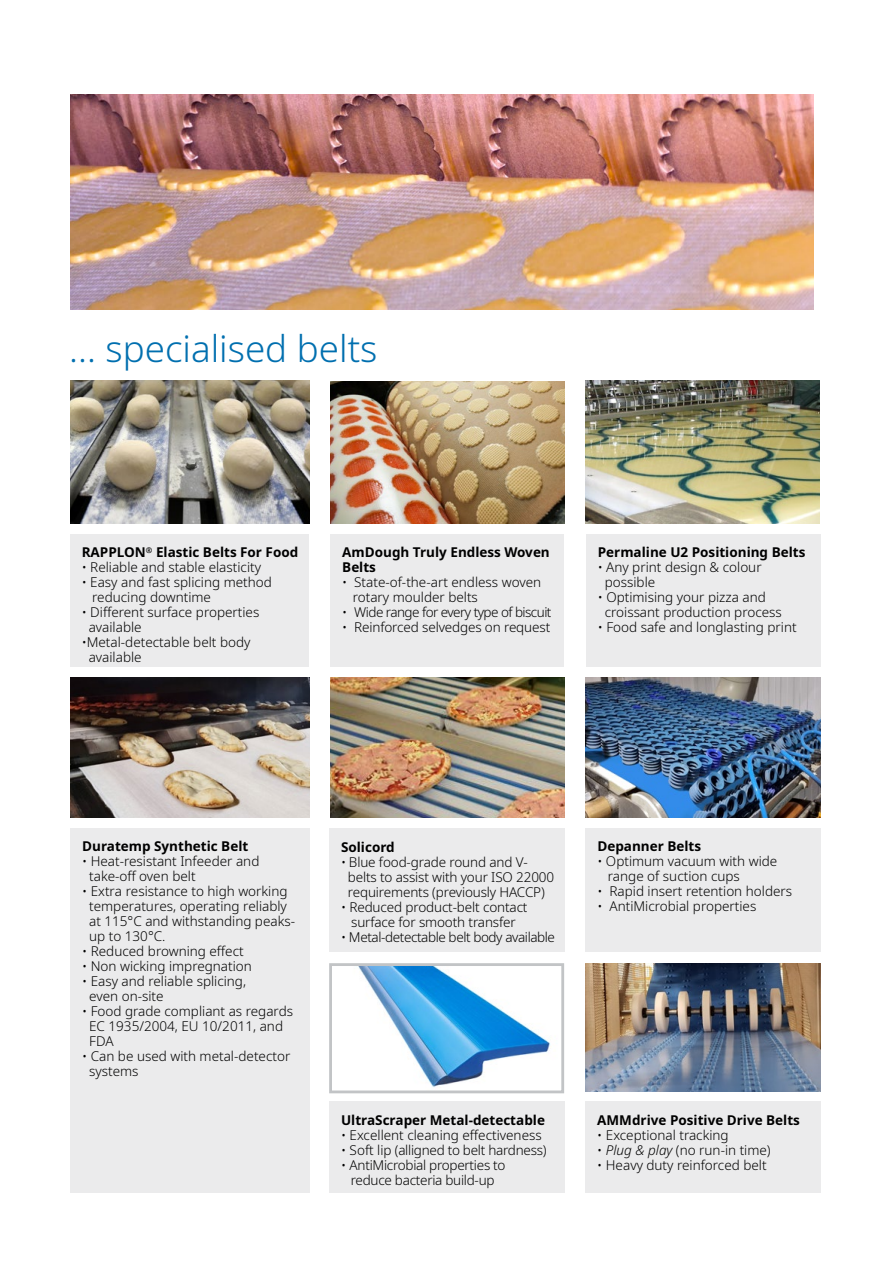
<style>
.page{position:relative;width:893px;height:1263px;background:#fff}
.page>*{position:absolute;margin:0;border:0;box-sizing:border-box;transform-origin:0 0}
.t1{font:300 36.75px "Noto Sans";color:#006faf}
.t2{font:300 13.5px/15px "Noto Sans";color:#000}
.t3{font:700 13.5px/15px "Noto Sans";color:#000}
.t4{font:300 13.5px/15px "Noto Sans";letter-spacing:-.02em;color:#000;text-align:center}
.t5{font:300 13.5px "Noto Sans";letter-spacing:-.03em;color:#000}
.t6{font:300 13.5px "Noto Sans";letter-spacing:-.04em;color:#000}
.s1{font-style:italic}
</style>
<div class="page">
<div style="left:330px;top:534px;width:234px;height:132px;background:#ebebec"></div>
<div style="left:70px;top:828px;width:239px;height:365px;background:#ebebec"></div>
<div style="left:586px;top:534px;width:235px;height:132px;background:#ebebec"></div>
<div style="left:329px;top:828px;width:235px;height:123px;background:#ebebec"></div>
<div style="left:585px;top:828px;width:236px;height:123px;background:#ebebec"></div>
<img style="left:330px;top:382px;width:234px;height:141px">
<img style="left:70px;top:677px;width:239px;height:141px">
<img style="left:585px;top:381px;width:235px;height:142px">
<img style="left:330px;top:677px;width:234px;height:141px">
<img style="left:586px;top:677px;width:235px;height:141px">
<img style="left:70px;top:95px;width:743px;height:214px">
<div style="left:585px;top:1101px;width:236px;height:91px;background:#ebebec"></div>
<div style="left:329px;top:1101px;width:235px;height:92px;background:#ebebec"></div>
<img style="left:585px;top:963px;width:236px;height:129px">
<img style="left:358px;top:967px;width:193px;height:120px">
<div style="left:329px;top:963px;width:235px;height:130px;border:3px solid #c2c4c6"></div>
<div style="left:70px;top:534px;width:238px;height:132px;background:#ebebec"></div>
<img style="left:70px;top:381px;width:239px;height:142px">
<h1 class="t1" style="left:69px;top:323px;width:310px">... specialised belts</h1>
<p class="t3" style="left:82px;top:545px;width:218px">RAPPLON<sup>®</sup> Elastic Belts For Food</p>
<p class="t2" style="left:82px;top:560px;width:181px">• Reliable and stable elasticity</p>
<p class="t2" style="left:92px;top:575px;width:181px;text-indent:-11px">• Easy and fast splicing method reducing downtime</p>
<p class="t2" style="left:89px;top:605px;width:172px;text-indent:-7px">• Different surface properties available</p>
<p class="t2" style="left:89px;top:635px;width:163px;text-indent:-7px">•Metal-detectable belt body available</p>
<p class="t3" style="left:342px;top:545px;width:209px">AmDough Truly Endless Woven<br>Belts</p>
<p class="t2" style="left:353px;top:575px;width:190px;text-indent:-11px">• State-of-the-art endless woven rotary moulder belts</p>
<p class="t6" style="left:342px;top:603px;width:211px">• Wide range for every type of biscuit</p>
<p class="t2" style="left:342px;top:620px;width:209px">• Reinforced selvedges on request</p>
<p class="t3" style="left:598px;top:545px;width:209px">Permaline U2 Positioning Belts</p>
<p class="t2" style="left:605px;top:560px;width:158px;text-indent:-7px">• Any print design &amp; colour possible</p>
<p class="t2" style="left:605px;top:590px;width:179px;text-indent:-7px">• Optimising your pizza and croissant production process</p>
<p class="t2" style="left:598px;top:620px;width:200px">• Food safe and longlasting print</p>
<p class="t3" style="left:82px;top:839px;width:168px">Duratemp Synthetic Belt</p>
<p class="t2" style="left:89px;top:854px;width:172px;text-indent:-7px">• Heat-resistant Infeeder and take-off oven belt</p>
<p class="t2" style="left:89px;top:884px;width:207px;text-indent:-7px">• Extra resistance to high working temperatures, operating reliably at 115°C and withstanding peaks&shy;up to 130°C.</p>
<p class="t2" style="left:82px;top:944px;width:163px">• Reduced browning effect</p>
<p class="t2" style="left:82px;top:959px;width:171px">• Non wicking impregnation</p>
<p class="t2" style="left:89px;top:974px;width:158px;text-indent:-7px">• Easy and reliable splicing, even on-site</p>
<p class="t2" style="left:89px;top:1004px;width:205px;text-indent:-7px">• Food grade compliant as regards<br>EC 1935/2004, EU 10/2011, and<br>FDA</p>
<p class="t2" style="left:89px;top:1049px;width:203px;text-indent:-7px">• Can be used with metal-detector systems</p>
<p class="t3" style="left:341px;top:839px;width:55px">Solicord</p>
<p class="t2" style="left:348px;top:854px;width:208px;text-indent:-7px">• Blue food-grade round and V&shy;belts to assist with your ISO 22000 requirements (previously HACCP)</p>
<p class="t2" style="left:341px;top:899px;width:188px;text-align:center">• Reduced product-belt contact surface for smooth transfer</p>
<p class="t5" style="left:341px;top:927px;width:216px">• Metal-detectable belt body available</p>
<p class="t3" style="left:597px;top:839px;width:105px">Depanner Belts</p>
<p class="t2" style="left:608px;top:854px;width:171px;text-indent:-11px">• Optimum vacuum with wide range of suction cups</p>
<p class="t2" style="left:597px;top:884px;width:196px">• Rapid insert retention holders</p>
<p class="t2" style="left:597px;top:899px;width:160px">• AntiMicrobial properties</p>
<p class="t3" style="left:341px;top:1113px;width:205px">UltraScraper Metal-detectable</p>
<p class="t2" style="left:341px;top:1128px;width:202px">• Excellent cleaning effectiveness</p>
<p class="t4" style="left:341px;top:1143px;width:207px">• Soft lip (alligned to belt hardness)</p>
<p class="t4" style="left:341px;top:1158px;width:166px">• AntiMicrobial properties to reduce bacteria build-up</p>
<p class="t3" style="left:597px;top:1113px;width:204px">AMMdrive Positive Drive Belts</p>
<p class="t2" style="left:597px;top:1128px;width:133px">• Exceptional tracking</p>
<p class="t2" style="left:597px;top:1143px;width:175px">• <span class="s1">Plug &amp; play</span> (no run-in time)</p>
<p class="t2" style="left:597px;top:1158px;width:171px">• Heavy duty reinforced belt</p>
</div>
